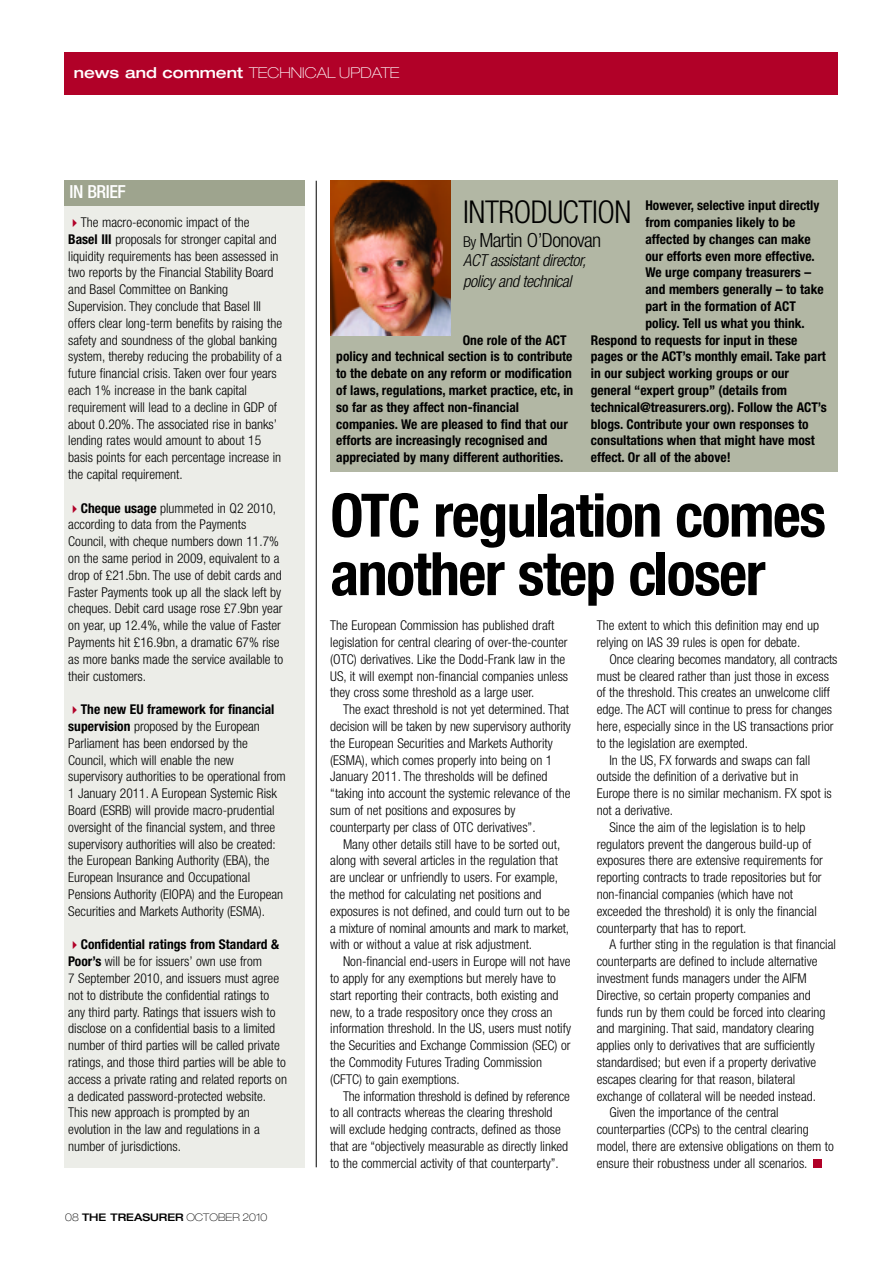
<style>
.page{position:relative;width:893px;height:1263px;background:#fff}
.page>*{position:absolute;margin:0;border:0;box-sizing:border-box;transform-origin:0 0}
.t1{font:700 condensed 60px/58.5px "Helvetica Neue";letter-spacing:-.025em;color:#000}
.t2{font:300 condensed 31.5px "Helvetica Neue";letter-spacing:-.015em;color:#000}
.t3{font:300 condensed 19.5px "Helvetica Neue";letter-spacing:-.03em;color:#000;scale:1.05 1}
.t4{font:500 condensed 18px "Helvetica Neue";letter-spacing:-.025em;color:#fff}
.t5{font:italic 300 condensed 16.5px/21px "Helvetica Neue";letter-spacing:-.025em;color:#000}
.t6{font:100 expanded 15px "Helvetica Neue";color:#fff}
.t7{font:300 condensed 13.5px/16.8px "Helvetica Neue";color:#000}
.t8{font:700 condensed 13.5px/16.8px "Helvetica Neue";color:#000}
.t9{font:100 expanded 10.5px "Helvetica Neue";color:#000}
.s1{font-weight:500}
.s2{color:#b10128}
.s3{font-weight:700}
.s4{font-size:15px}
</style>
<div class="page">
<div style="left:64px;top:52px;width:774px;height:43px;background:#b10128"></div>
<div style="left:64px;top:206px;width:241px;height:962px;background:#ecede8"></div>
<hr style="left:316px;top:181px;width:1px;height:986px;background:#000">
<div style="left:330px;top:181px;width:508px;height:291px;background:#b2b7a4"></div>
<img style="left:331px;top:181px;width:120px;height:154px">
<div style="left:64px;top:181px;width:241px;height:25px;background:#9ea48e"></div>
<div style="left:813px;top:1159px;width:8px;height:8px;background:#b10128"></div>
<p class="t6" style="left:74px;top:68px;width:327px"><span class="s1">news and comment</span> TECHNICAL UPDATE</p>
<h3 class="t4" style="left:70px;top:185px;width:58px">IN BRIEF</h3>
<p class="t7" style="left:68px;top:215px;width:215px"><span class="s2">✔</span>The macro-economic impact of the <span class="s3">Basel III</span> proposals for stronger capital and liquidity requirements has been assessed in two reports by the Financial Stability Board and Basel Committee on Banking Supervision. They conclude that Basel III offers clear long-term benefits by raising the safety and soundness of the global banking system, thereby reducing the probability of a future financial crisis. Taken over four years each 1% increase in the bank capital requirement will lead to a decline in GDP of about 0.20%. The associated rise in banks’ lending rates would amount to about 15 basis points for each percentage increase in the capital requirement.</p>
<p class="t7" style="left:68px;top:500px;width:216px"><span class="s2">✔</span><span class="s3">Cheque usage</span> plummeted in Q2 2010, according to data from the Payments Council, with cheque numbers down 11.7% on the same period in 2009, equivalent to a drop of £21.5bn. The use of debit cards and Faster Payments took up all the slack left by cheques. Debit card usage rose £7.9bn year on year, up 12.4%, while the value of Faster Payments hit £16.9bn, a dramatic 67% rise as more banks made the service available to their customers.</p>
<p class="t7" style="left:68px;top:702px;width:219px"><span class="s2">✔</span><span class="s3">The new EU framework for financial supervision</span> proposed by the European Parliament has been endorsed by the Council, which will enable the new supervisory authorities to be operational from 1 January 2011. A European Systemic Risk Board (ESRB) will provide macro-prudential oversight of the financial system, and three supervisory authorities will also be created: the European Banking Authority (EBA), the European Insurance and Occupational Pensions Authority (EIOPA) and the European Securities and Markets Authority (ESMA).</p>
<p class="t7" style="left:68px;top:937px;width:220px"><span class="s2">✔</span><span class="s3">Confidential ratings from Standard &amp; Poor’s</span> will be for issuers’ own use from<br>7 September 2010, and issuers must agree not to distribute the confidential ratings to any third party. Ratings that issuers wish to disclose on a confidential basis to a limited number of third parties will be called private ratings, and those third parties will be able to access a private rating and related reports on a dedicated password-protected website.<br>This new approach is prompted by an evolution in the law and regulations in a number of jurisdictions.</p>
<p class="t9" style="left:65px;top:1213px;width:204px">08 <span class="s1">THE TREASURER</span> OCTOBER 2010</p>
<h2 class="t2" style="left:463px;top:200px;width:169px">INTRODUCTION</h2>
<h3 class="t3" style="left:463px;top:233px;width:133px"><span class="s4">By</span> Martin O’Donovan</h3>
<p class="t5" style="left:463px;top:252px;width:124px">ACT assistant director, policy and technical</p>
<p class="t8" style="left:645px;top:198px;width:176px">However, selective input directly</p>
<p class="t8" style="left:645px;top:215px;width:152px">from companies likely to be</p>
<p class="t8" style="left:645px;top:232px;width:167px">affected by changes can make</p>
<p class="t8" style="left:645px;top:248px;width:171px">our efforts even more effective.</p>
<p class="t8" style="left:645px;top:265px;width:167px">We urge company treasurers –</p>
<p class="t8" style="left:645px;top:282px;width:180px">and members generally – to take</p>
<p class="t8" style="left:645px;top:299px;width:152px">part in the formation of ACT</p>
<p class="t8" style="left:645px;top:316px;width:161px">policy. Tell us what you think.</p>
<p class="t8" style="left:591px;top:332px;width:208px">Respond to requests for input in these</p>
<p class="t8" style="left:591px;top:349px;width:236px">pages or the ACT’s monthly email. Take part</p>
<p class="t8" style="left:591px;top:366px;width:200px">in our subject working groups or our</p>
<p class="t8" style="left:591px;top:383px;width:198px">general “expert group” (details from</p>
<p class="t8" style="left:591px;top:400px;width:238px">technical@treasurers.org). Follow the ACT’s</p>
<p class="t8" style="left:591px;top:416px;width:219px">blogs. Contribute your own responses to</p>
<p class="t8" style="left:591px;top:433px;width:225px">consultations when that might have most</p>
<p class="t8" style="left:591px;top:450px;width:141px">effect. Or all of the above!</p>
<p class="t8" style="left:336px;top:332px;width:239px;text-indent:126px">One role of the ACT policy and technical section is to contribute to the debate on any reform or modification of laws, regulations, market practice, etc, in so far as they affect non-financial companies. We are pleased to find that our efforts are increasingly recognised and appreciated by many different authorities.</p>
<h1 class="t1" style="left:330px;top:491px;width:497px">OTC regulation comes another step closer</h1>
<p class="t7" style="left:330px;top:618px;width:239px">The European Commission has published draft legislation for central clearing of over-the-counter (OTC) derivatives. Like the Dodd-Frank law in the US, it will exempt non-financial companies unless they cross some threshold as a large user.</p>
<p class="t7" style="left:330px;top:702px;width:242px;text-indent:13px">The exact threshold is not yet determined. That decision will be taken by new supervisory authority the European Securities and Markets Authority (ESMA), which comes properly into being on 1<br>January 2011. The thresholds will be defined “taking into account the systemic relevance of the sum of net positions and exposures by counterparty per class of OTC derivatives”.</p>
<p class="t7" style="left:330px;top:836px;width:241px;text-indent:13px">Many other details still have to be sorted out, along with several articles in the regulation that are unclear or unfriendly to users. For example, the method for calculating net positions and exposures is not defined, and could turn out to be a mixture of nominal amounts and mark to market, with or without a value at risk adjustment.</p>
<p class="t7" style="left:330px;top:954px;width:242px;text-indent:13px">Non-financial end-users in Europe will not have to apply for any exemptions but merely have to start reporting their contracts, both existing and new, to a trade respository once they cross an information threshold. In the US, users must notify the Securities and Exchange Commission (SEC) or the Commodity Futures Trading Commission (CFTC) to gain exemptions.</p>
<p class="t7" style="left:330px;top:1088px;width:241px;text-indent:13px">The information threshold is defined by reference to all contracts whereas the clearing threshold will exclude hedging contracts, defined as those that are “objectively measurable as directly linked to the commercial activity of that counterparty”.</p>
<p class="t7" style="left:597px;top:618px;width:224px">The extent to which this definition may end up relying on IAS 39 rules is open for debate.</p>
<p class="t7" style="left:609px;top:652px;width:230px">Once clearing becomes mandatory, all contracts</p>
<p class="t7" style="left:597px;top:668px;width:234px">must be cleared rather than just those in excess</p>
<p class="t7" style="left:597px;top:685px;width:235px">of the threshold. This creates an unwelcome cliff</p>
<p class="t7" style="left:597px;top:702px;width:237px">edge. The ACT will continue to press for changes</p>
<p class="t7" style="left:597px;top:719px;width:238px">here, especially since in the US transactions prior</p>
<p class="t7" style="left:597px;top:736px;width:153px">to the legislation are exempted.</p>
<p class="t7" style="left:609px;top:752px;width:202px">In the US, FX forwards and swaps can fall</p>
<p class="t7" style="left:597px;top:769px;width:203px">outside the definition of a derivative but in</p>
<p class="t7" style="left:597px;top:786px;width:237px">Europe there is no similar mechanism. FX spot is</p>
<p class="t7" style="left:597px;top:803px;width:78px">not a derivative.</p>
<p class="t7" style="left:609px;top:820px;width:197px">Since the aim of the legislation is to help</p>
<p class="t7" style="left:597px;top:836px;width:216px">regulators prevent the dangerous build-up of</p>
<p class="t7" style="left:597px;top:853px;width:228px">exposures there are extensive requirements for</p>
<p class="t7" style="left:597px;top:870px;width:226px">reporting contracts to trade repositories but for</p>
<p class="t7" style="left:597px;top:887px;width:198px">non-financial companies (which have not</p>
<p class="t7" style="left:597px;top:904px;width:222px">exceeded the threshold) it is only the financial</p>
<p class="t7" style="left:597px;top:920px;width:151px">counterparty that has to report.</p>
<p class="t7" style="left:609px;top:937px;width:228px">A further sting in the regulation is that financial</p>
<p class="t7" style="left:597px;top:954px;width:222px">counterparts are defined to include alternative</p>
<p class="t7" style="left:597px;top:971px;width:212px">investment funds managers under the AIFM</p>
<p class="t7" style="left:597px;top:988px;width:215px">Directive, so certain property companies and</p>
<p class="t7" style="left:597px;top:1004px;width:230px">funds run by them could be forced into clearing</p>
<p class="t7" style="left:597px;top:1021px;width:219px">and margining. That said, mandatory clearing</p>
<p class="t7" style="left:597px;top:1038px;width:220px">applies only to derivatives that are sufficiently</p>
<p class="t7" style="left:597px;top:1055px;width:221px">standardised; but even if a property derivative</p>
<p class="t7" style="left:597px;top:1072px;width:200px">escapes clearing for that reason, bilateral</p>
<p class="t7" style="left:597px;top:1088px;width:221px">exchange of collateral will be needed instead.</p>
<p class="t7" style="left:609px;top:1105px;width:171px">Given the importance of the central</p>
<p class="t7" style="left:597px;top:1122px;width:213px">counterparties (CCPs) to the central clearing</p>
<p class="t7" style="left:597px;top:1139px;width:239px">model, there are extensive obligations on them to</p>
<p class="t7" style="left:597px;top:1156px;width:212px">ensure their robustness under all scenarios.</p>
</div>
